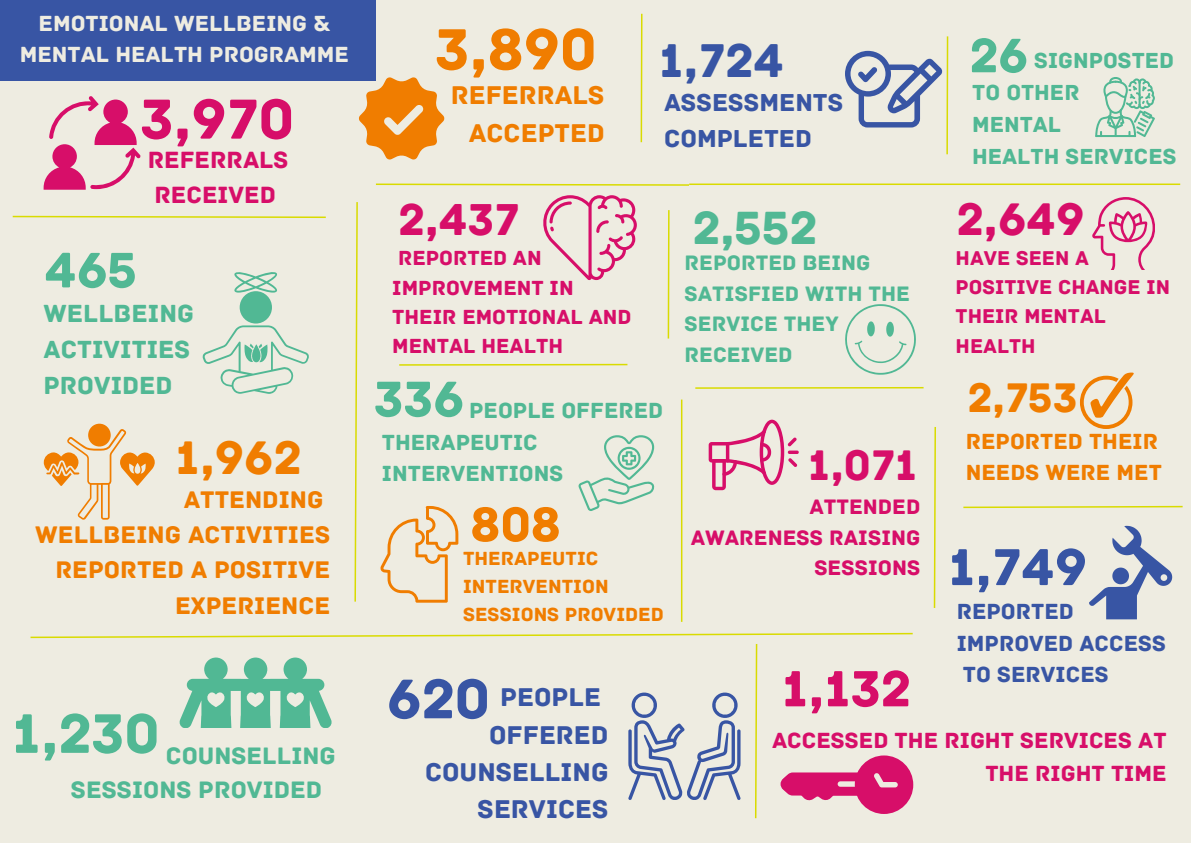
<style>
.page{position:relative;width:1191px;height:843px;background:#fff}
.page>*{position:absolute;margin:0;border:0;box-sizing:border-box;transform-origin:0 0}
.t1{font:61.2px "Archive";color:#f07d00}
.t2{font:59.3px "Archive";color:#d70e69}
.t3{font:58.7px "Archive";color:#3855a4}
.t4{font:58.6px "Archive";color:#51b894}
.t5{font:54.6px "Archive";color:#3855a4}
.t6{font:53.5px "Archive";color:#d70e69}
.t7{font:52.7px "Archive";color:#51b894}
.t8{font:52.5px "Archive";color:#51b894}
.t9{font:51px "Archive";color:#f07d00}
.t10{font:50.9px "Archive";color:#51b894}
.t11{font:49.9px "Archive";color:#3855a4}
.t12{font:49.6px "Archive";color:#f07d00}
.t13{font:49px "Archive";color:#51b894}
.t14{font:48.1px "Archive";color:#d70e69}
.t15{font:47px "Archive";color:#d70e69}
.t16{font:45px "Archive";color:#d70e69}
.t17{font:43.5px "Archive";color:#f07d00}
.t18{font:27px/37.1px "Archive";color:#3855a4;text-align:right}
.t19{font:27px "Archive";color:#f07d00}
.t20{font:26px/35.8px "Archive";color:#51b894}
.t21{font:25.8px/35.7px "Archive";color:#3855a4}
.t22{font:25.2px/35.2px "Archive";color:#f07d00;text-align:right}
.t23{font:25px/34.5px "Archive";color:#51b894}
.t24{font:24.7px "Archive";color:#d70e69}
.t25{font:23.1px/32.3px "Archive";color:#d70e69;text-align:right}
.t26{font:23px/31.5px "Archive";color:#eeece1;text-align:center}
.t27{font:23px/31.5px "Archive";color:#51b894}
.t28{font:23px "Archive";color:#3855a4}
.t29{font:23px/31.5px "Archive";color:#f07d00}
.t30{font:22.9px/32px "Archive";color:#51b894}
.t31{font:22px/30.8px "Archive";color:#51b894}
.t32{font:22px/30.8px "Archive";color:#d70e69;text-align:right}
.t33{font:21.5px/29.3px "Archive";color:#d70e69}
.t34{font:21px/29.3px "Archive";color:#d70e69}
.t35{font:20px/27.8px "Archive";color:#f07d00}
</style>
<div class="page">
<div style="left:0;top:0;width:1190px;height:842px;background:#eeece1"></div>
<svg style="left:354px;top:202px;width:4px;height:400px"></svg>
<svg style="left:640px;top:13px;width:3px;height:130px"></svg>
<svg style="left:12px;top:215px;width:314px;height:3px"></svg>
<hr style="left:689px;top:183px;width:490px;height:2px;background:#d9db00">
<svg style="left:963px;top:505px;width:220px;height:3px"></svg>
<div style="left:240px;top:291px;width:32px;height:32px;background:#51b894;border-radius:50%"></div>
<svg style="left:234px;top:272px;width:43px;height:20px"></svg>
<svg style="left:202px;top:325px;width:107px;height:69px"></svg>
<svg style="left:543px;top:195px;width:93px;height:85px"></svg>
<svg style="left:1089px;top:525px;width:82px;height:94px"></svg>
<svg style="left:708px;top:419px;width:90px;height:71px"></svg>
<svg style="left:44px;top:96px;width:96px;height:94px"></svg>
<svg style="left:1092px;top:197px;width:62px;height:73px"></svg>
<svg style="left:88px;top:423px;width:23px;height:23px"></svg>
<svg style="left:44px;top:429px;width:111px;height:90px"></svg>
<svg style="left:578px;top:435px;width:77px;height:76px"></svg>
<svg style="left:380px;top:506px;width:78px;height:96px"></svg>
<svg style="left:1079px;top:372px;width:54px;height:57px"></svg>
<svg style="left:845px;top:304px;width:70px;height:70px"></svg>
<svg style="left:1095px;top:77px;width:59px;height:60px"></svg>
<svg style="left:30px;top:632px;width:884px;height:187px"></svg>
<hr style="left:681px;top:399px;width:1px;height:222px;background:#d9db00">
<svg style="left:845px;top:36px;width:103px;height:119px"></svg>
<svg style="left:399px;top:363px;width:229px;height:3px"></svg>
<svg style="left:667px;top:210px;width:3px;height:129px"></svg>
<svg style="left:695px;top:386px;width:229px;height:3px"></svg>
<svg style="left:933px;top:427px;width:3px;height:181px"></svg>
<svg style="left:375px;top:183px;width:315px;height:3px"></svg>
<div style="left:0;top:0;width:376px;height:81px;background:#3855a4"></div>
<svg style="left:359px;top:77px;width:85px;height:83px"></svg>
<p class="t26" style="left:20px;top:8px;width:331px">EMOTIONAL WELLBEING &amp;<br>MENTAL HEALTH PROGRAMME</p>
<p class="t1" style="left:435px;top:13px;width:163px">3,890</p>
<p class="t10" style="left:969px;top:25px;width:60px">26</p>
<p class="t11" style="left:659px;top:31px;width:126px">1,724</p>
<p class="t30" style="left:972px;top:45px;width:203px;text-indent:62px">SIGNPOSTED<br>TO OTHER</p>
<p class="t30" style="left:972px;top:109px;width:91px">MENTAL</p>
<p class="t30" style="left:972px;top:141px;width:206px">HEALTH SERVICES</p>
<p class="t19" style="left:450px;top:79px;width:155px">REFERRALS</p>
<p class="t19" style="left:469px;top:117px;width:137px">ACCEPTED</p>
<p class="t2" style="left:140px;top:84px;width:155px">3,970</p>
<p class="t21" style="left:664px;top:85px;width:181px">ASSESSMENTS<br>COMPLETED</p>
<p class="t24" style="left:148px;top:146px;width:142px">REFERRALS</p>
<p class="t24" style="left:154px;top:180px;width:123px">RECEIVED</p>
<p class="t14" style="left:956px;top:191px;width:129px">2,649</p>
<p class="t15" style="left:398px;top:191px;width:123px">2,437</p>
<p class="t33" style="left:392px;top:244px;width:241px">REPORTED AN<br>IMPROVEMENT IN<br>THEIR EMOTIONAL AND<br>MENTAL HEALTH</p>
<p class="t34" style="left:955px;top:243px;width:216px">HAVE SEEN A<br>POSITIVE CHANGE IN<br>THEIR MENTAL<br>HEALTH</p>
<p class="t13" style="left:692px;top:199px;width:126px">2,552</p>
<p class="t8" style="left:45px;top:239px;width:94px">465</p>
<p class="t31" style="left:684px;top:247px;width:227px">REPORTED BEING<br>SATISFIED WITH THE<br>SERVICE THEY<br>RECEIVED</p>
<p class="t20" style="left:44px;top:296px;width:152px">WELLBEING<br>ACTIVITIES<br>PROVIDED</p>
<p class="t7" style="left:374px;top:367px;width:92px">336</p>
<p class="t17" style="left:967px;top:371px;width:111px">2,753</p>
<p class="t27" style="left:469px;top:395px;width:195px">PEOPLE OFFERED</p>
<p class="t27" style="left:382px;top:426px;width:183px">THERAPEUTIC<br>INTERVENTIONS</p>
<p class="t29" style="left:965px;top:425px;width:197px">REPORTED THEIR<br>NEEDS WERE MET</p>
<p class="t12" style="left:176px;top:427px;width:127px">1,962</p>
<p class="t16" style="left:808px;top:438px;width:111px">1,071</p>
<p class="t32" style="left:809px;top:491px;width:112px">ATTENDED</p>
<p class="t32" style="left:690px;top:522px;width:231px">AWARENESS RAISING<br>SESSIONS</p>
<p class="t22" style="left:184px;top:482px;width:141px">ATTENDING</p>
<p class="t22" style="left:35px;top:517px;width:296px">WELLBEING ACTIVITIES<br>REPORTED A POSITIVE<br>EXPERIENCE</p>
<p class="t9" style="left:470px;top:494px;width:92px">808</p>
<p class="t5" style="left:948px;top:534px;width:140px">1,749</p>
<p class="t35" style="left:463px;top:544px;width:202px">THERAPEUTIC<br>INTERVENTION<br>SESSIONS PROVIDED</p>
<p class="t28" style="left:956px;top:597px;width:118px">REPORTED</p>
<p class="t28" style="left:956px;top:629px;width:211px">IMPROVED ACCESS</p>
<p class="t28" style="left:962px;top:660px;width:147px">TO SERVICES</p>
<p class="t6" style="left:781px;top:656px;width:130px">1,132</p>
<p class="t3" style="left:387px;top:664px;width:104px">620</p>
<p class="t18" style="left:500px;top:679px;width:102px">PEOPLE</p>
<p class="t18" style="left:425px;top:716px;width:185px">OFFERED<br>COUNSELLING<br>SERVICES</p>
<p class="t4" style="left:12px;top:698px;width:149px">1,230</p>
<p class="t25" style="left:772px;top:724px;width:396px">ACCESSED THE RIGHT SERVICES AT<br>THE RIGHT TIME</p>
<p class="t23" style="left:71px;top:738px;width:266px;text-indent:95px">COUNSELLING<br>SESSIONS PROVIDED</p>
</div>
